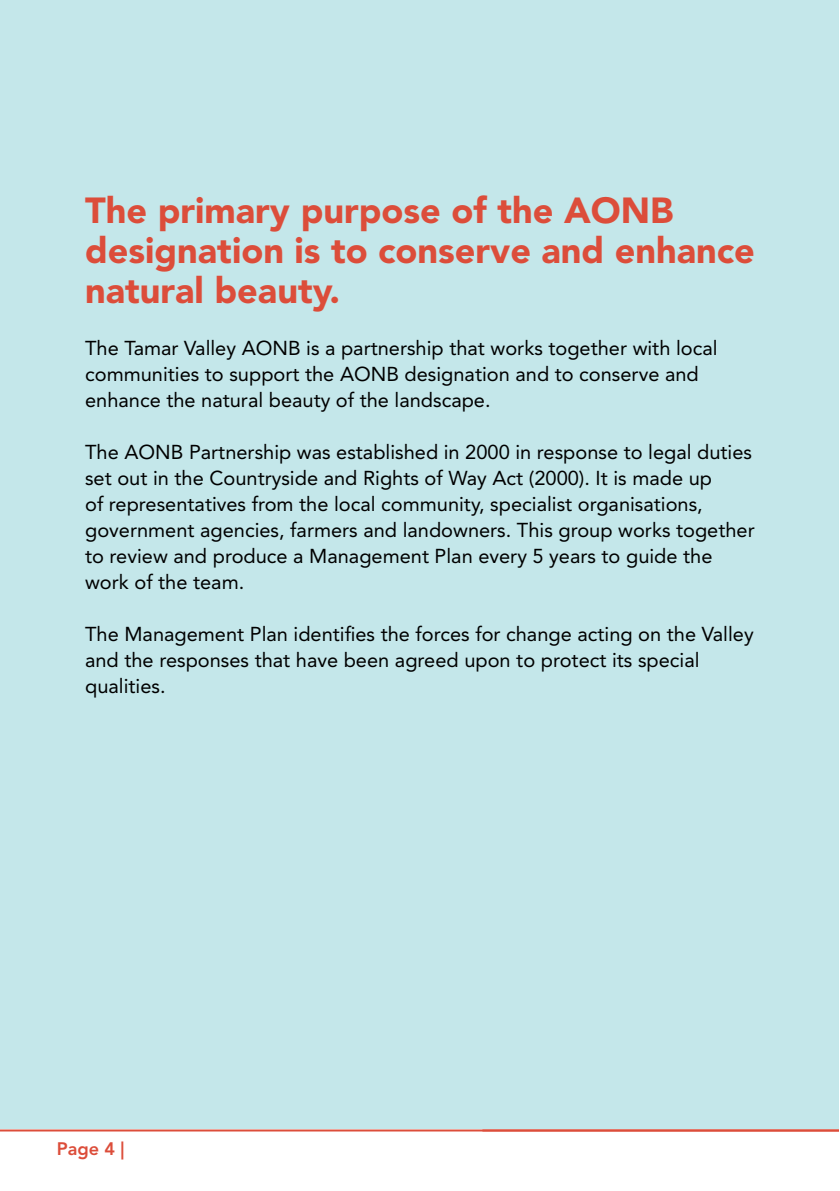
<style>
.page{position:relative;width:840px;height:1191px;background:#fff}
.page>*{position:absolute;margin:0;border:0;box-sizing:border-box;transform-origin:0 0}
.t1{font:900 36px/40px "Avenir LT";color:#dc4d3a}
.t2{font:20px/26px "Avenir LT";color:#000}
.t3{font:800 18px "Avenir LT";color:#dc4d3a}
</style>
<div class="page">
<hr style="left:0;top:1129px;width:838px;height:2px;background:#dc4d3a">
<div style="left:0;top:1px;width:838px;height:1127px;background:#c4e7ea"></div>
<h1 class="t1" style="left:85px;top:190px;width:671px">The primary purpose of the AONB designation is to conserve and enhance natural beauty.</h1>
<p class="t2" style="left:85px;top:335px;width:633px">The Tamar Valley AONB is a partnership that works together with local communities to support the AONB designation and to conserve and enhance the natural beauty of the landscape.</p>
<p class="t2" style="left:85px;top:439px;width:670px">The AONB Partnership was established in 2000 in response to legal duties set out in the Countryside and Rights of Way Act (2000). It is made up<br>of representatives from the local community, specialist organisations, government agencies, farmers and landowners. This group works together to review and produce a Management Plan every 5 years to guide the work of the team.</p>
<p class="t2" style="left:85px;top:621px;width:669px">The Management Plan identifies the forces for change acting on the Valley and the responses that have been agreed upon to protect its special qualities.</p>
<p class="t3" style="left:57px;top:1137px;width:69px">Page 4 |</p>
</div>
